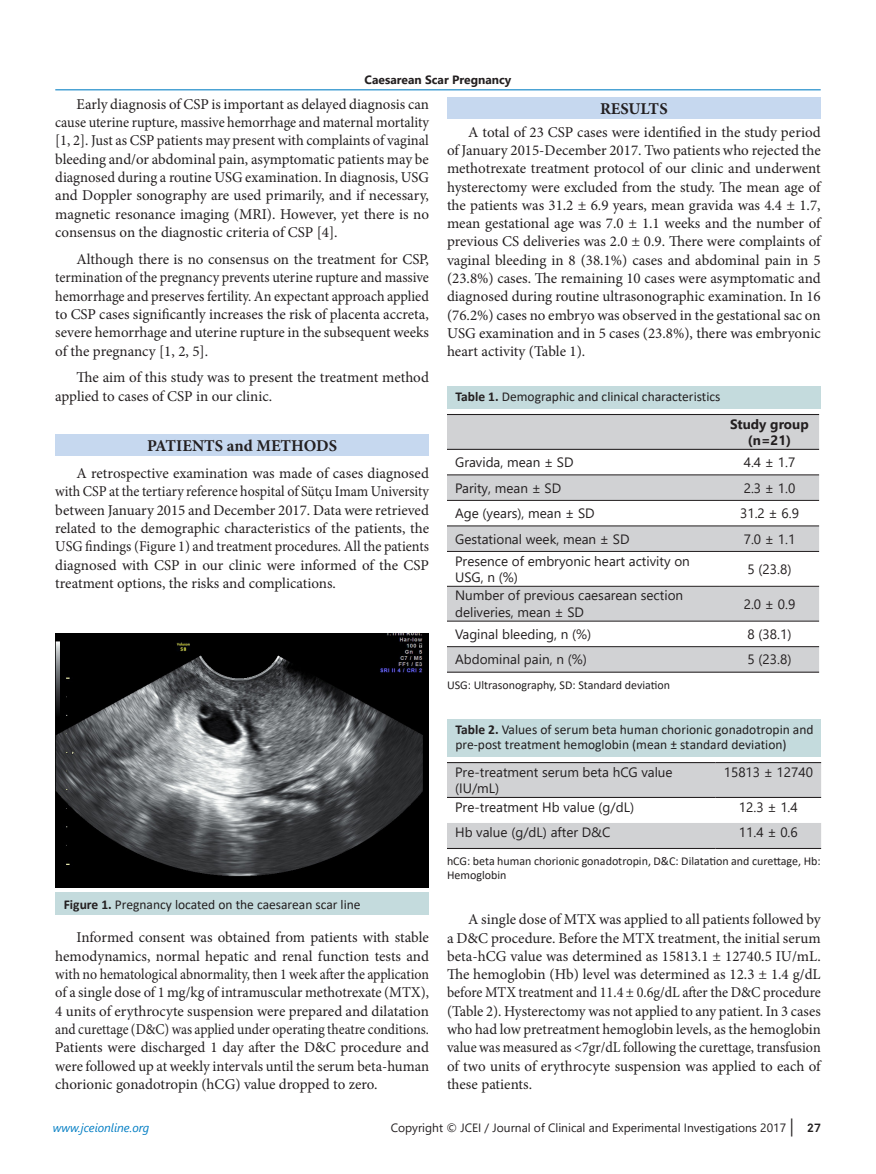
<style>
.page{position:relative;width:876px;height:1174px;background:#fff}
.page>*{position:absolute;margin:0;border:0;box-sizing:border-box;transform-origin:0 0}
.Ara_Başlık_1{font:700 16.5px "Minion Pro";color:#231f20}
.Metin{font:15px/18.3px "Minion Pro";color:#231f20;text-align:justify}
.t1{font:13.5px/16.5px "Segoe UI";color:#231f20}
.Tablo_yazı{font:13.5px/15.3px "Calibri";color:#231f20}
.Şekil_Yazı{font:13.5px "Calibri";color:#231f20}
.t2{font:700 13.5px "Segoe UI";color:#231f20}
.Tablo_Alt_Açıklama{font:12px/13.8px "Calibri";color:#231f20}
.t3{font:12px "Segoe UI";color:#231f20}
.t4{font:700 12px "Segoe UI";color:#231f20}
.t5{font:italic 12px "Segoe UI";color:#007dc3}
.s1{font-weight:700}
.s2{font-family:"Minion Pro";font-size:18px}
.s3{font-family:"Akkurat Pro";font-weight:700}
</style>
<div class="page">
<hr style="left:55px;top:89px;width:766px;height:1px;background:#007dc3">
<div style="left:55px;top:434px;width:374px;height:21px;background:#c6d8ef"></div>
<div style="left:55px;top:892px;width:374px;height:22px;background:#c4dbdd"></div>
<img style="left:55px;top:633px;width:374px;height:254px">
<div style="left:447px;top:97px;width:374px;height:22px;background:#c6d8ef"></div>
<div style="left:447px;top:387px;width:374px;height:22px;background:#c4dbdd"></div>
<div style="left:447px;top:719px;width:374px;height:38px;background:#c4dbdd"></div>
<svg style="left:447px;top:415px;width:372px;height:256px;fill:#d1d2d4"></svg>
<hr style="left:447px;top:474px;width:273px;height:1px;background:#231f20">
<hr style="left:720px;top:474px;width:99px;height:1px;background:#231f20">
<hr style="left:447px;top:500px;width:273px;height:1px;background:#231f20">
<hr style="left:720px;top:500px;width:99px;height:1px;background:#231f20">
<hr style="left:447px;top:525px;width:273px;height:1px;background:#231f20">
<hr style="left:720px;top:525px;width:99px;height:1px;background:#231f20">
<hr style="left:447px;top:551px;width:273px;height:1px;background:#231f20">
<hr style="left:720px;top:551px;width:99px;height:1px;background:#231f20">
<hr style="left:447px;top:586px;width:273px;height:1px;background:#231f20">
<hr style="left:720px;top:586px;width:99px;height:1px;background:#231f20">
<hr style="left:447px;top:621px;width:273px;height:1px;background:#231f20">
<hr style="left:720px;top:621px;width:99px;height:1px;background:#231f20">
<hr style="left:447px;top:646px;width:273px;height:1px;background:#231f20">
<hr style="left:720px;top:646px;width:99px;height:1px;background:#231f20">
<hr style="left:447px;top:414px;width:273px;height:1px;background:#231f20">
<hr style="left:720px;top:414px;width:99px;height:1px;background:#231f20">
<hr style="left:447px;top:449px;width:273px;height:1px;background:#231f20">
<hr style="left:720px;top:449px;width:99px;height:1px;background:#231f20">
<hr style="left:447px;top:671px;width:273px;height:1px;background:#231f20">
<hr style="left:720px;top:671px;width:99px;height:1px;background:#231f20">
<svg style="left:447px;top:763px;width:374px;height:85px"></svg>
<hr style="left:447px;top:762px;width:269px;height:1px;background:#231f20">
<hr style="left:716px;top:762px;width:105px;height:1px;background:#231f20">
<hr style="left:447px;top:797px;width:269px;height:1px;background:#231f20">
<hr style="left:716px;top:797px;width:105px;height:1px;background:#231f20">
<hr style="left:447px;top:848px;width:269px;height:1px;background:#231f20">
<hr style="left:716px;top:848px;width:105px;height:1px;background:#231f20">
<p class="t4" style="left:365px;top:69px;width:148px">Caesarean Scar Pregnancy</p>
<p class="Metin" style="left:55px;top:95px;width:375px;text-indent:21px">Early diagnosis of CSP is important as delayed diagnosis can cause uterine rupture, massive hemorrhage and maternal mortality [1, 2]. Just as CSP patients may present with complaints of vaginal bleeding and/or abdominal pain, asymptomatic patients may be diagnosed during a routine USG examination. In diagnosis, USG and Doppler sonography are used primarily, and if necessary, magnetic resonance imaging (MRI). However, yet there is no consensus on the diagnostic criteria of CSP [4].</p>
<p class="Metin" style="left:55px;top:250px;width:375px;text-indent:21px">Although there is no consensus on the treatment for CSP, termination of the pregnancy prevents uterine rupture and massive hemorrhage and preserves fertility. An expectant approach applied to CSP cases significantly increases the risk of placenta accreta, severe hemorrhage and uterine rupture in the subsequent weeks of the pregnancy [1, 2, 5].</p>
<p class="Metin" style="left:55px;top:368px;width:375px;text-indent:21px">The aim of this study was to present the treatment method applied to cases of CSP in our clinic.</p>
<p class="Ara_Başlık_1" style="left:147px;top:434px;width:192px">PATIENTS and METHODS</p>
<p class="Metin" style="left:55px;top:464px;width:375px;text-indent:21px">A retrospective examination was made of cases diagnosed with CSP at the tertiary reference hospital of Sütçu Imam University between January 2015 and December 2017. Data were retrieved related to the demographic characteristics of the patients, the USG findings (Figure 1) and treatment procedures. All the patients diagnosed with CSP in our clinic were informed of the CSP treatment options, the risks and complications.</p>
<p class="Şekil_Yazı" style="left:64px;top:894px;width:298px"><span class="s1">Figure 1.</span> Pregnancy located on the caesarean scar line</p>
<p class="Metin" style="left:55px;top:928px;width:375px;text-indent:21px">Informed consent was obtained from patients with stable hemodynamics, normal hepatic and renal function tests and with no hematological abnormality, then 1 week after the application of a single dose of 1 mg/kg of intramuscular methotrexate (MTX), 4 units of erythrocyte suspension were prepared and dilatation and curettage (D&amp;C) was applied under operating theatre conditions.<br>Patients were discharged 1 day after the D&amp;C procedure and were followed up at weekly intervals until the serum beta-human chorionic gonadotropin (hCG) value dropped to zero.</p>
<p class="Ara_Başlık_1" style="left:600px;top:97px;width:69px">RESULTS</p>
<p class="Metin" style="left:447px;top:123px;width:375px;text-indent:21px">A total of 23 CSP cases were identified in the study period of January 2015-December 2017. Two patients who rejected the methotrexate treatment protocol of our clinic and underwent hysterectomy were excluded from the study. The mean age of the patients was 31.2 ± 6.9 years, mean gravida was 4.4 ± 1.7, mean gestational age was 7.0 ± 1.1 weeks and the number of previous CS deliveries was 2.0 ± 0.9. There were complaints of vaginal bleeding in 8 (38.1%) cases and abdominal pain in 5 (23.8%) cases. The remaining 10 cases were asymptomatic and diagnosed during routine ultrasonographic examination. In 16 (76.2%) cases no embryo was observed in the gestational sac on USG examination and in 5 cases (23.8%), there was embryonic heart activity (Table 1).</p>
<p class="Tablo_yazı" style="left:455px;top:389px;width:266px"><span class="s1">Table 1.</span> Demographic and clinical characteristics</p>
<p class="t2" style="left:730px;top:411px;width:80px">Study group</p>
<p class="t2" style="left:748px;top:427px;width:45px">(n=21)</p>
<p class="t1" style="left:455px;top:453px;width:120px">Gravida, mean ± SD</p>
<p class="t1" style="left:744px;top:453px;width:53px">4.4 ± 1.7</p>
<p class="t1" style="left:455px;top:478px;width:108px">Parity, mean ± SD</p>
<p class="t1" style="left:744px;top:478px;width:53px">2.3 ± 1.0</p>
<p class="t1" style="left:455px;top:504px;width:141px">Age (years), mean ± SD</p>
<p class="t1" style="left:740px;top:504px;width:60px">31.2 ± 6.9</p>
<p class="t1" style="left:455px;top:529px;width:176px">Gestational week, mean ± SD</p>
<p class="t1" style="left:744px;top:529px;width:53px">7.0 ± 1.1</p>
<p class="t1" style="left:455px;top:551px;width:236px">Presence of embryonic heart activity on<br>USG, n (%)</p>
<p class="t1" style="left:748px;top:559px;width:45px">5 (23.8)</p>
<p class="t1" style="left:455px;top:586px;width:230px">Number of previous caesarean section deliveries, mean ± SD</p>
<p class="t1" style="left:744px;top:594px;width:53px">2.0 ± 0.9</p>
<p class="t1" style="left:455px;top:624px;width:138px">Vaginal bleeding, n (%)</p>
<p class="t1" style="left:748px;top:624px;width:45px">8 (38.1)</p>
<p class="t1" style="left:455px;top:650px;width:133px">Abdominal pain, n (%)</p>
<p class="t1" style="left:748px;top:650px;width:45px">5 (23.8)</p>
<p class="Tablo_Alt_Açıklama" style="left:447px;top:678px;width:225px">USG: Ultrasonography, SD: Standard deviation</p>
<p class="Tablo_yazı" style="left:455px;top:721px;width:359px"><span class="s1">Table 2.</span> Values of serum beta human chorionic gonadotropin and pre-post treatment hemoglobin (mean ± standard deviation)</p>
<p class="t1" style="left:455px;top:762px;width:219px">Pre-treatment serum beta hCG value (IU/mL)</p>
<p class="t1" style="left:724px;top:762px;width:91px">15813 ± 12740</p>
<p class="t1" style="left:455px;top:797px;width:181px">Pre-treatment Hb value (g/dL)</p>
<p class="t1" style="left:739px;top:797px;width:60px">12.3 ± 1.4</p>
<p class="t1" style="left:455px;top:822px;width:157px">Hb value (g/dL) after D&amp;C</p>
<p class="t1" style="left:739px;top:822px;width:60px">11.4 ± 0.6</p>
<p class="Tablo_Alt_Açıklama" style="left:447px;top:854px;width:375px">hCG: beta human chorionic gonadotropin, D&amp;C: Dilatation and curettage, Hb:<br>Hemoglobin</p>
<p class="Metin" style="left:447px;top:910px;width:375px;text-indent:21px">A single dose of MTX was applied to all patients followed by a D&amp;C procedure. Before the MTX treatment, the initial serum beta-hCG value was determined as 15813.1 ± 12740.5 IU/mL.<br>The hemoglobin (Hb) level was determined as 12.3 ± 1.4 g/dL before MTX treatment and 11.4 ± 0.6g/dL after the D&amp;C procedure (Table 2). Hysterectomy was not applied to any patient. In 3 cases who had low pretreatment hemoglobin levels, as the hemoglobin value was measured as &lt;7gr/dL following the curettage, transfusion of two units of erythrocyte suspension was applied to each of these patients.</p>
<p class="t5" style="left:53px;top:1117px;width:98px">www.jceionline.org</p>
<p class="t3" style="left:391px;top:1116px;width:432px">Copyright © JCEI / Journal of Clinical and Experimental Investigations 2017 <span class="s2">|</span> <span class="s3">27</span></p>
</div>
